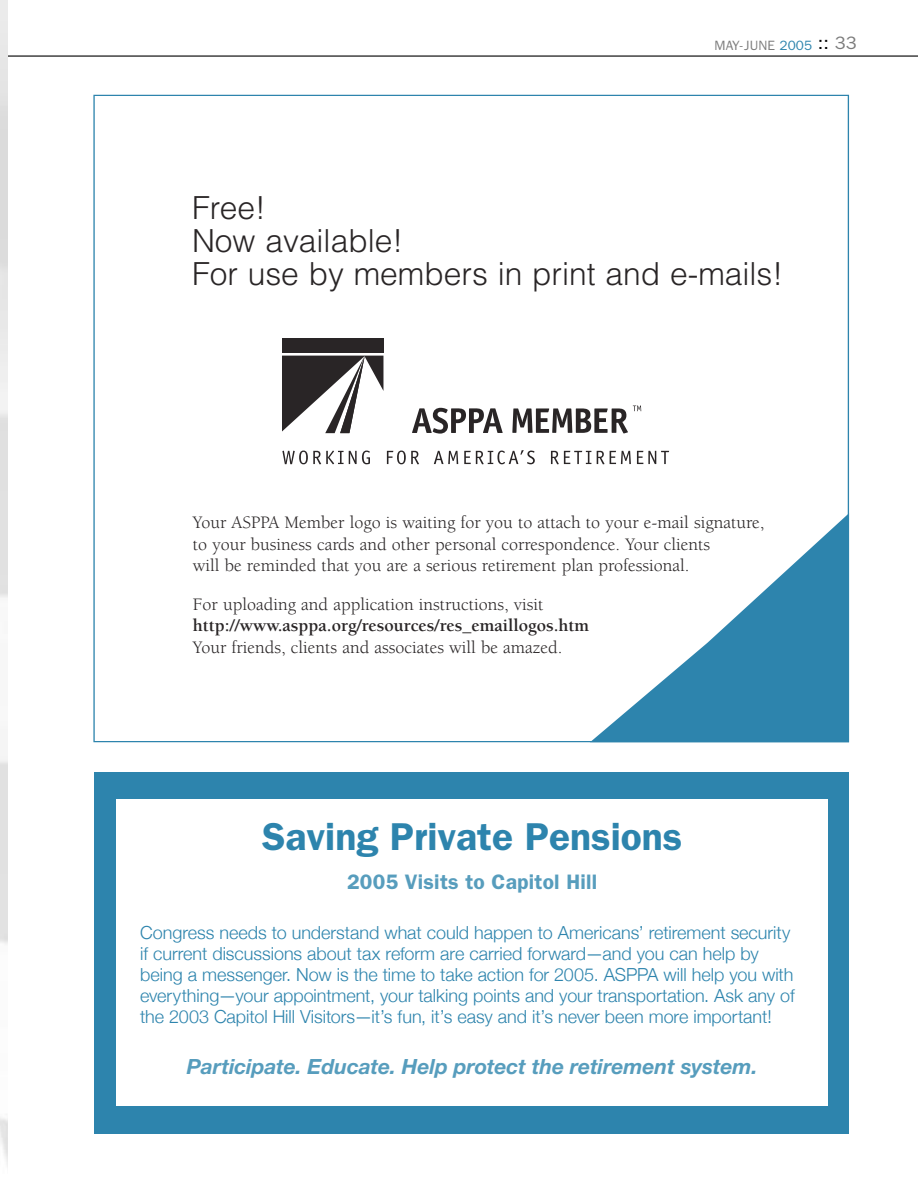
<style>
.page{position:relative;width:918px;height:1188px;background:#fff}
.page>*{position:absolute;margin:0;border:0;box-sizing:border-box;transform-origin:0 0}
.t1{font:600 39px "Franklin Gothic";color:#2d84ad}
.t2{font:300 31.8px/33.3px "Helvetica LT";color:#292526}
.t3{font:italic 700 21px "Helvetica Neue";letter-spacing:-.005em;color:#579dbd}
.t4{font:600 21px "Franklin Gothic";letter-spacing:.01em;color:#579dbd}
.t5{font:300 18px/21px "Helvetica Neue";color:#2d84ad}
.t6{font:18px/21.6px "Berkeley";color:#292526}
.t7{font:700 18px "Berkeley";color:#292526}
.t8{font:13.5px "Franklin Gothic";letter-spacing:.01em;color:#7c7c7c}
.s1{color:#2d84ad}
.s2{font-size:18px;color:#000}
.s3{font-size:18px}
</style>
<div class="page">
<hr style="left:0;top:55px;width:918px;height:2px;background:#000">
<div style="left:95px;top:772px;width:754px;height:362px;background:#2d84ad"></div>
<div style="left:117px;top:800px;width:711px;height:306px;background:#fff"></div>
<img style="left:0;top:0;width:7px;height:1162px">
<svg style="left:282px;top:451px;width:88px;height:13px"></svg>
<svg style="left:387px;top:451px;width:32px;height:13px"></svg>
<svg style="left:434px;top:451px;width:24px;height:13px"></svg>
<svg style="left:464px;top:450px;width:71px;height:14px"></svg>
<svg style="left:551px;top:451px;width:40px;height:13px"></svg>
<svg style="left:597px;top:451px;width:34px;height:13px"></svg>
<svg style="left:637px;top:451px;width:32px;height:13px"></svg>
<svg style="left:412px;top:408px;width:91px;height:26px"></svg>
<div style="left:282px;top:338px;width:101px;height:15px;background:#292526"></div>
<svg style="left:282px;top:356px;width:101px;height:77px"></svg>
<svg style="left:512px;top:406px;width:129px;height:27px"></svg>
<svg style="left:590px;top:513px;width:259px;height:229px"></svg>
<p class="t8" style="left:715px;top:37px;width:143px">MAY-JUNE <span class="s1">2005</span> <span class="s2">::</span> <span class="s3">33</span></p>
<h2 class="t2" style="left:192px;top:190px;width:593px">Free!<br>Now available!<br>For use by members in print and e-mails!</h2>
<p class="t6" style="left:193px;top:512px;width:573px">Your ASPPA Member logo is waiting for you to attach to your e-mail signature, to your business cards and other personal correspondence. Your clients<br>will be reminded that you are a serious retirement plan professional.</p>
<p class="t6" style="left:193px;top:594px;width:352px">For uploading and application instructions, visit</p>
<p class="t7" style="left:193px;top:616px;width:398px">http://www.asppa.org/resources/res_emaillogos.htm</p>
<p class="t6" style="left:193px;top:637px;width:371px">Your friends, clients and associates will be amazed.</p>
<h1 class="t1" style="left:262px;top:814px;width:422px">Saving Private Pensions</h1>
<p class="t4" style="left:347px;top:869px;width:252px">2005 Visits to Capitol Hill</p>
<p class="t5" style="left:140px;top:922px;width:656px">Congress needs to understand what could happen to Americans’ retirement security if current discussions about tax reform are carried forward—and you can help by being a messenger. Now is the time to take action for 2005. ASPPA will help you with everything—your appointment, your talking points and your transportation. Ask any of the 2003 Capitol Hill Visitors—it’s fun, it’s easy and it’s never been more important!</p>
<p class="t3" style="left:187px;top:1053px;width:572px">Participate. Educate. Help protect the retirement system.</p>
</div>
